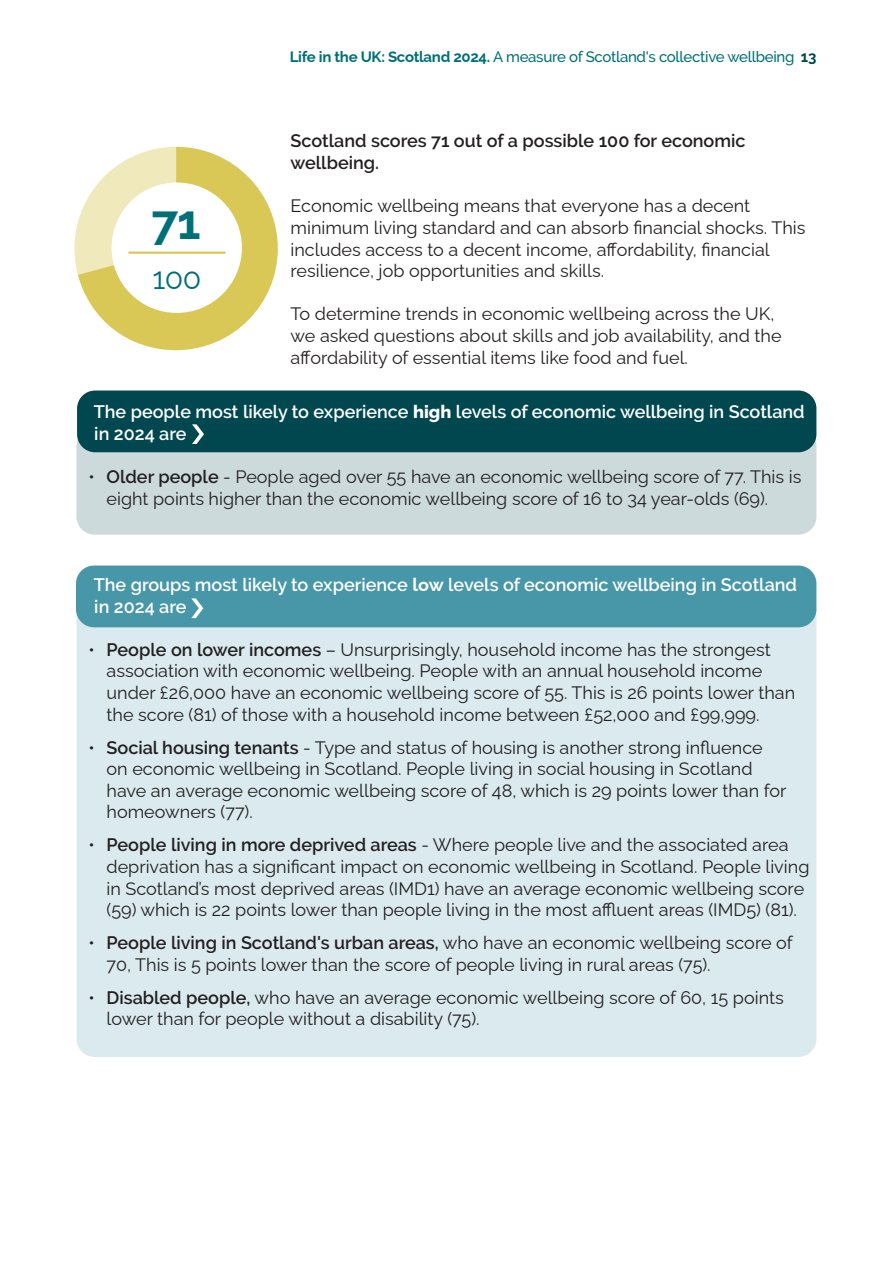
<style>
.page{position:relative;width:893px;height:1263px;background:#fff}
.page>*{position:absolute;margin:0;border:0;box-sizing:border-box;transform-origin:0 0}
.t1{font:700 47.7px "Raleway";color:#007078}
.t2{font:30.3px "Raleway";color:#007078}
.bullet{font:18px/21.6px "Raleway";color:#231f20}
.text{font:18px/21.6px "Raleway";color:#231f20}
.text-2{font:600 18px/21.6px "Raleway";color:#fff}
.text-3{font:600 18px/21.6px "Raleway";color:#231f20}
.t3{font:500 15px "Raleway";letter-spacing:-.02em;color:#007078}
.s1{font-weight:700}
.s2{font-weight:700;color:#004750}
.s3{font-weight:800}
.s4{font-weight:600}
</style>
<div class="page">
<div style="left:77px;top:596px;width:739px;height:461px;background:#daeaee;border-radius:18px"></div>
<div style="left:76px;top:565px;width:740px;height:62px;background:#4797a8;border-radius:18px"></div>
<div style="left:77px;top:428px;width:739px;height:107px;background:#ccdadc;border-radius:18px"></div>
<div style="left:77px;top:390px;width:739px;height:62px;background:#004750;border-radius:18px"></div>
<svg style="left:192px;top:424px;width:12px;height:20px"></svg>
<svg style="left:74px;top:147px;width:204px;height:203px"></svg>
<div style="left:111px;top:182px;width:131px;height:131px;background:#fff;border-radius:50%"></div>
<hr style="left:128px;top:252px;width:97px;height:2px;background:#d9c756">
<svg style="left:191px;top:598px;width:12px;height:20px"></svg>
<p class="t3" style="left:290px;top:48px;width:528px"><span class="s1">Life in the UK: Scotland 2024.</span> A measure of Scotland's collective wellbeing <span class="s2">13</span></p>
<p class="text-3" style="left:291px;top:130px;width:456px">Scotland scores 71 out of a possible 100 for economic wellbeing.</p>
<p class="text" style="left:291px;top:193px;width:516px">Economic wellbeing means that everyone has a decent minimum living standard and can absorb financial shocks. This includes access to a decent income, affordability, financial resilience, job opportunities and skills.</p>
<p class="text" style="left:291px;top:301px;width:492px">To determine trends in economic wellbeing across the UK, we asked questions about skills and job availability, and the affordability of essential items like food and fuel.</p>
<p class="text-2" style="left:94px;top:401px;width:712px">The people most likely to experience <span class="s3">high</span> levels of economic wellbeing in Scotland in 2024 are</p>
<p class="bullet" style="left:107px;top:464px;width:696px;text-indent:-18px">• <span class="s4">Older people</span> - People aged over 55 have an economic wellbeing score of 77. This is eight points higher than the economic wellbeing score of 16 to 34 year-olds (69).</p>
<p class="t1" style="left:151px;top:184px;width:51px">71</p>
<p class="t2" style="left:153px;top:254px;width:50px">100</p>
<p class="text-2" style="left:94px;top:574px;width:705px">The groups most likely to experience <span class="s1">low</span> levels of economic wellbeing in Scotland in 2024 are</p>
<p class="bullet" style="left:107px;top:637px;width:690px;text-indent:-18px">• <span class="s4">People on lower incomes</span> – Unsurprisingly, household income has the strongest association with economic wellbeing. People with an annual household income under £26,000 have an economic wellbeing score of 55. This is 26 points lower than the score (81) of those with a household income between £52,000 and £99,999.</p>
<p class="bullet" style="left:107px;top:734px;width:681px;text-indent:-18px">• <span class="s4">Social housing tenants</span> - Type and status of housing is another strong influence on economic wellbeing in Scotland. People living in social housing in Scotland have an average economic wellbeing score of 48, which is 29 points lower than for homeowners (77).</p>
<p class="bullet" style="left:107px;top:832px;width:704px;text-indent:-18px">• <span class="s4">People living in more deprived areas</span> - Where people live and the associated area deprivation has a significant impact on economic wellbeing in Scotland. People living in Scotland’s most deprived areas (IMD1) have an average economic wellbeing score (59) which is 22 points lower than people living in the most affluent areas (IMD5) (81).</p>
<p class="bullet" style="left:107px;top:930px;width:688px;text-indent:-18px">• <span class="s4">People living in Scotland's urban areas,</span> who have an economic wellbeing score of<br>70, This is 5 points lower than the score of people living in rural areas (75).</p>
<p class="bullet" style="left:107px;top:985px;width:679px;text-indent:-18px">• <span class="s4">Disabled people,</span> who have an average economic wellbeing score of 60, 15 points lower than for people without a disability (75).</p>
</div>
